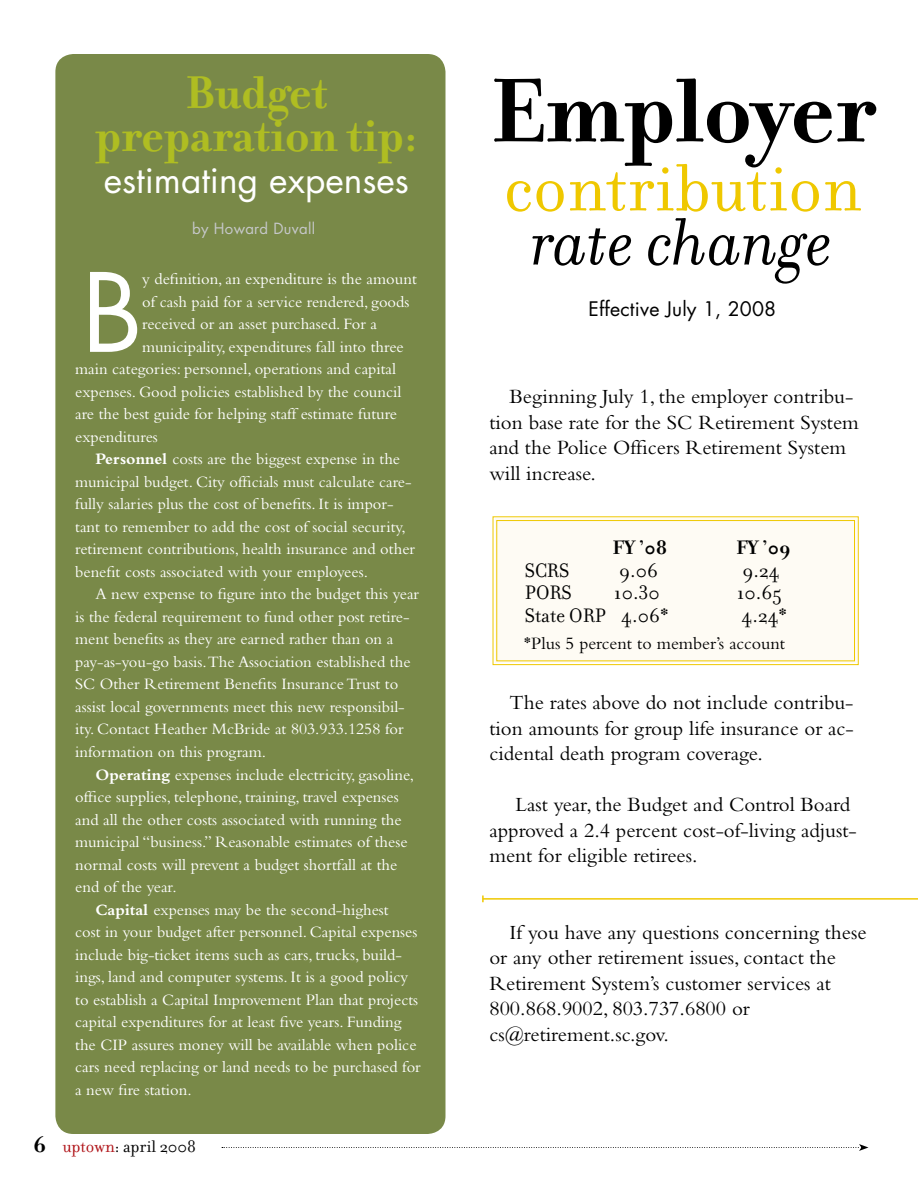
<style>
.page{position:relative;width:918px;height:1188px;background:#fff}
.page>*{position:absolute;margin:0;border:0;box-sizing:border-box;transform-origin:0 0}
.t1{font:106.05px "Futura";color:#fff}
.t2{font:700 97.5px "Filosofia";color:#000}
.t3{font:72px "Filosofia";color:#efc800}
.t4{font:italic 72px "Filosofia";color:#000}
.t5{font:700 49.5px/42.3px "Filosofia";color:#afbd22;text-align:center}
.t6{font:35.25px "Futura";color:#fff}
.t7{font:21px/25.5px "Bembo";color:#000}
.t8{font:21px "Filosofia";color:#000}
.t9{font:700 21px "Filosofia";color:#000}
.t10{font:19.5px "Futura";letter-spacing:.01em;color:#000}
.t11{font:18px "Bembo";color:#000}
.t12{font:18px "Filosofia";color:#000}
.t13{font:16.5px "Bembo";color:#fff}
.t14{font:15px "Futura";letter-spacing:.02em;color:#c6c8ca}
.s1{font-weight:700}
.s2{font-weight:700;font-size:24px}
.s3{color:#af1116}
.s4{font-family:"Filosofia"}
</style>
<div class="page">
<svg style="left:222px;top:1144px;width:646px;height:7px"></svg>
<div style="left:492px;top:516px;width:367px;height:149px;background:#fefbf4"></div>
<div style="left:496px;top:520px;width:359px;height:141px;border:1px solid #efc800"></div>
<div style="left:55px;top:54px;width:390px;height:1080px;background:#798948;border-radius:18px"></div>
<hr style="left:483px;top:898px;width:435px;height:2px;background:#efc800">
<svg style="left:482px;top:896px;width:2px;height:6px"></svg>
<h3 class="t5" style="left:95px;top:72px;width:324px">Budget preparation tip:</h3>
<h3 class="t6" style="left:104px;top:156px;width:307px">estimating expenses</h3>
<p class="t14" style="left:192px;top:218px;width:125px">by Howard Duvall</p>
<h1 class="t1" style="left:82px;top:240px;width:62px">B</h1>
<p class="t13" style="left:142px;top:270px;width:276px">y definition, an expenditure is the amount</p>
<p class="t13" style="left:142px;top:292px;width:269px">of cash paid for a service rendered, goods</p>
<p class="t13" style="left:142px;top:315px;width:236px">received or an asset purchased. For a</p>
<p class="t13" style="left:142px;top:337px;width:263px">municipality, expenditures fall into three</p>
<p class="t13" style="left:75px;top:360px;width:322px">main categories: personnel, operations and capital</p>
<p class="t13" style="left:75px;top:382px;width:328px">expenses. Good policies established by the council</p>
<p class="t13" style="left:75px;top:405px;width:323px">are the best guide for helping staff estimate future</p>
<p class="t13" style="left:75px;top:427px;width:84px">expenditures</p>
<p class="t13" style="left:95px;top:450px;width:306px"><span class="s1">Personnel</span> costs are the biggest expense in the</p>
<p class="t13" style="left:75px;top:472px;width:338px">municipal budget. City officials must calculate care-</p>
<p class="t13" style="left:75px;top:495px;width:320px">fully salaries plus the cost of benefits. It is impor-</p>
<p class="t13" style="left:75px;top:517px;width:332px">tant to remember to add the cost of social security,</p>
<p class="t13" style="left:75px;top:540px;width:341px">retirement contributions, health insurance and other</p>
<p class="t13" style="left:75px;top:562px;width:294px">benefit costs associated with your employees.</p>
<p class="t13" style="left:95px;top:585px;width:325px">A new expense to figure into the budget this year</p>
<p class="t13" style="left:75px;top:607px;width:336px">is the federal requirement to fund other post retire-</p>
<p class="t13" style="left:75px;top:630px;width:320px">ment benefits as they are earned rather than on a</p>
<p class="t13" style="left:75px;top:652px;width:337px">pay-as-you-go basis.The Association established the</p>
<p class="t13" style="left:75px;top:675px;width:325px">SC Other Retirement Benefits Insurance Trust to</p>
<p class="t13" style="left:75px;top:697px;width:331px">assist local governments meet this new responsibil-</p>
<p class="t13" style="left:75px;top:720px;width:330px">ity. Contact Heather McBride at 803.933.1258 for</p>
<p class="t13" style="left:75px;top:742px;width:192px">information on this program.</p>
<p class="t13" style="left:95px;top:765px;width:320px"><span class="s1">Operating</span> expenses include electricity, gasoline,</p>
<p class="t13" style="left:75px;top:787px;width:325px">office supplies, telephone, training, travel expenses</p>
<p class="t13" style="left:75px;top:810px;width:328px">and all the other costs associated with running the</p>
<p class="t13" style="left:75px;top:832px;width:334px">municipal “business.” Reasonable estimates of these</p>
<p class="t13" style="left:75px;top:855px;width:324px">normal costs will prevent a budget shortfall at the</p>
<p class="t13" style="left:75px;top:877px;width:103px">end of the year.</p>
<p class="t13" style="left:95px;top:900px;width:295px"><span class="s1">Capital</span> expenses may be the second-highest</p>
<p class="t13" style="left:75px;top:922px;width:344px">cost in your budget after personnel. Capital expenses</p>
<p class="t13" style="left:75px;top:945px;width:328px">include big-ticket items such as cars, trucks, build-</p>
<p class="t13" style="left:75px;top:967px;width:334px">ings, land and computer systems. It is a good policy</p>
<p class="t13" style="left:75px;top:990px;width:344px">to establish a Capital Improvement Plan that projects</p>
<p class="t13" style="left:75px;top:1012px;width:328px">capital expenditures for at least five years. Funding</p>
<p class="t13" style="left:75px;top:1035px;width:343px">the CIP assures money will be available when police</p>
<p class="t13" style="left:75px;top:1057px;width:347px">cars need replacing or land needs to be purchased for</p>
<p class="t13" style="left:75px;top:1080px;width:118px">a new fire station.</p>
<p class="t12" style="left:33px;top:1136px;width:165px"><span class="s2">6</span> <span class="s3">uptown</span>: april 2008</p>
<h2 class="t2" style="left:490px;top:52px;width:387px">Employer</h2>
<h3 class="t3" style="left:504px;top:148px;width:359px">contribution</h3>
<h3 class="t4" style="left:532px;top:203px;width:302px">rate change</h3>
<p class="t10" style="left:588px;top:296px;width:189px">Effective July 1, 2008</p>
<p class="t7" style="left:489px;top:383px;width:371px;text-indent:20px">Beginning July 1, the employer contribu&shy;tion base rate for the SC Retirement System and the Police Officers Retirement System will increase.</p>
<p class="t9" style="left:613px;top:535px;width:56px">FY ’08</p>
<p class="t9" style="left:736px;top:535px;width:56px">FY ’09</p>
<p class="t8" style="left:525px;top:559px;width:46px">SCRS</p>
<p class="t8" style="left:619px;top:559px;width:40px">9.06</p>
<p class="t8" style="left:743px;top:559px;width:39px">9.24</p>
<p class="t8" style="left:525px;top:581px;width:48px">PORS</p>
<p class="t8" style="left:614px;top:581px;width:47px">10.30</p>
<p class="t8" style="left:737px;top:581px;width:47px">10.65</p>
<p class="t8" style="left:525px;top:604px;width:145px">State ORP 4.06*</p>
<p class="t8" style="left:742px;top:604px;width:47px">4.24*</p>
<p class="t11" style="left:524px;top:633px;width:263px"><span class="s4">*</span>Plus 5 percent to member’s account</p>
<p class="t7" style="left:489px;top:689px;width:366px;text-align:justify;text-indent:20px">The rates above do not include contribu&shy;tion amounts for group life insurance or ac&shy;cidental death program coverage.</p>
<p class="t7" style="left:489px;top:791px;width:369px;text-indent:26px">Last year, the Budget and Control Board approved a 2.4 percent cost-of-living adjust&shy;ment for eligible retirees.</p>
<p class="t7" style="left:489px;top:919px;width:379px;text-indent:20px">If you have any questions concerning these or any other retirement issues, contact the Retirement System’s customer services at 800.868.9002, 803.737.6800 or cs@retirement.sc.gov.</p>
</div>
